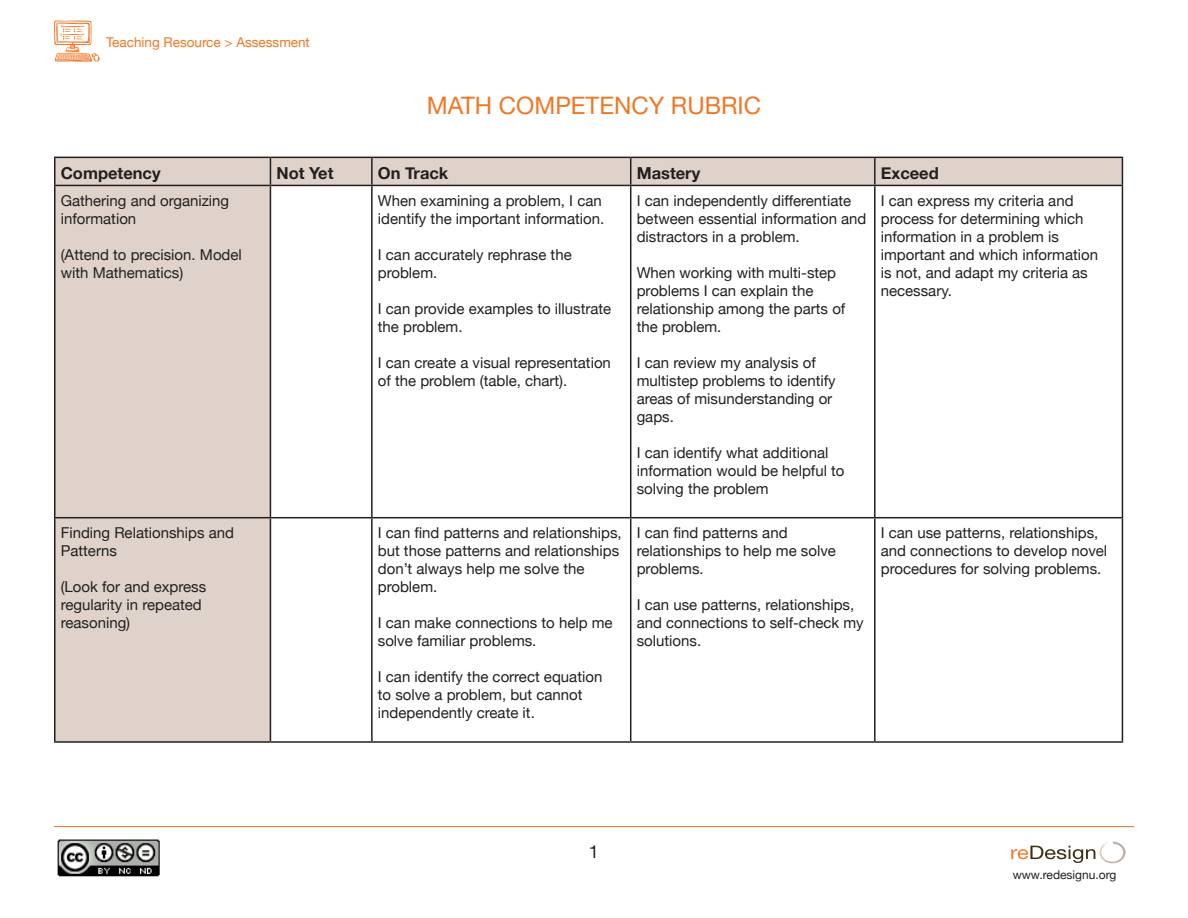
<style>
.page{position:relative;width:1188px;height:918px;background:#fff}
.page>*{position:absolute;margin:0;border:0;box-sizing:border-box;transform-origin:0 0}
.t1{font:24px "Helvetica Neue";color:#f07622}
.t2{font:18px "Helvetica Neue";color:#231f20}
.t3{font:700 16.5px "Helvetica Neue";color:#231f20}
.t4{font:15px/18px "Helvetica Neue";color:#231f20}
.t5{font:13.5px "Helvetica Neue";color:#f07622}
.t6{font:12px "Helvetica Neue";color:#231f20}
</style>
<div class="page">
<hr style="left:54px;top:826px;width:1080px;height:1px;background:#f07622">
<svg style="left:1011px;top:842px;width:115px;height:21px"></svg>
<img style="left:57px;top:839px;width:103px;height:38px">
<svg style="left:54px;top:20px;width:46px;height:42px"></svg>
<div style="left:56px;top:158px;width:214px;height:583px;background:#ded2cb"></div>
<hr style="left:54px;top:157px;width:216px;height:1px;background:#231f20">
<hr style="left:54px;top:158px;width:2px;height:27px;background:#231f20">
<svg style="left:270px;top:157px;width:853px;height:28px"></svg>
<hr style="left:54px;top:185px;width:216px;height:1px;background:#231f20">
<hr style="left:54px;top:186px;width:2px;height:331px;background:#231f20">
<hr style="left:270px;top:185px;width:102px;height:1px;background:#231f20">
<hr style="left:270px;top:186px;width:1px;height:331px;background:#231f20">
<hr style="left:372px;top:185px;width:259px;height:1px;background:#231f20">
<hr style="left:371px;top:186px;width:2px;height:331px;background:#231f20">
<hr style="left:631px;top:185px;width:244px;height:1px;background:#231f20">
<hr style="left:630px;top:186px;width:1px;height:331px;background:#231f20">
<hr style="left:875px;top:185px;width:248px;height:1px;background:#231f20">
<hr style="left:874px;top:186px;width:2px;height:331px;background:#231f20">
<hr style="left:1122px;top:186px;width:1px;height:331px;background:#231f20">
<hr style="left:54px;top:517px;width:216px;height:1px;background:#231f20">
<hr style="left:54px;top:518px;width:2px;height:223px;background:#231f20">
<hr style="left:270px;top:517px;width:102px;height:1px;background:#231f20">
<hr style="left:270px;top:518px;width:1px;height:223px;background:#231f20">
<hr style="left:372px;top:517px;width:259px;height:1px;background:#231f20">
<hr style="left:371px;top:518px;width:2px;height:223px;background:#231f20">
<hr style="left:631px;top:517px;width:244px;height:1px;background:#231f20">
<hr style="left:630px;top:518px;width:1px;height:223px;background:#231f20">
<hr style="left:875px;top:517px;width:248px;height:1px;background:#231f20">
<hr style="left:874px;top:518px;width:2px;height:223px;background:#231f20">
<hr style="left:1122px;top:518px;width:1px;height:223px;background:#231f20">
<hr style="left:54px;top:741px;width:216px;height:2px;background:#231f20">
<hr style="left:270px;top:741px;width:102px;height:2px;background:#231f20">
<hr style="left:372px;top:741px;width:259px;height:2px;background:#231f20">
<hr style="left:631px;top:741px;width:244px;height:2px;background:#231f20">
<hr style="left:875px;top:741px;width:248px;height:2px;background:#231f20">
<p class="t5" style="left:106px;top:34px;width:205px">Teaching Resource &gt; Assessment</p>
<p class="t1" style="left:427px;top:92px;width:336px">MATH COMPETENCY RUBRIC</p>
<p class="t3" style="left:61px;top:163px;width:101px">Competency</p>
<p class="t3" style="left:276px;top:163px;width:59px">Not Yet</p>
<p class="t3" style="left:378px;top:163px;width:72px">On Track</p>
<p class="t3" style="left:637px;top:163px;width:65px">Mastery</p>
<p class="t3" style="left:881px;top:163px;width:60px">Exceed</p>
<p class="t4" style="left:61px;top:191px;width:170px">Gathering and organizing information</p>
<p class="t4" style="left:61px;top:245px;width:183px">(Attend to precision. Model with Mathematics)</p>
<p class="t4" style="left:637px;top:191px;width:231px">I can independently differentiate between essential information and distractors in a problem.</p>
<p class="t4" style="left:637px;top:263px;width:210px">When working with multi-step problems I can explain the relationship among the parts of the problem.</p>
<p class="t4" style="left:637px;top:353px;width:200px">I can review my analysis of multistep problems to identify areas of misunderstanding or gaps.</p>
<p class="t4" style="left:637px;top:443px;width:209px">I can identify what additional information would be helpful to solving the problem</p>
<p class="t4" style="left:378px;top:191px;width:228px">When examining a problem, I can identify the important information.</p>
<p class="t4" style="left:378px;top:245px;width:195px">I can accurately rephrase the problem.</p>
<p class="t4" style="left:378px;top:299px;width:235px">I can provide examples to illustrate the problem.</p>
<p class="t4" style="left:378px;top:353px;width:235px">I can create a visual representation of the problem (table, chart).</p>
<p class="t4" style="left:881px;top:191px;width:219px">I can express my criteria and process for determining which information in a problem is important and which information is not, and adapt my criteria as necessary.</p>
<p class="t4" style="left:61px;top:523px;width:175px">Finding Relationships and<br>Patterns</p>
<p class="t4" style="left:61px;top:577px;width:147px">(Look for and express regularity in repeated reasoning)</p>
<p class="t4" style="left:378px;top:523px;width:245px">I can find patterns and relationships, but those patterns and relationships don’t always help me solve the problem.</p>
<p class="t4" style="left:378px;top:613px;width:236px">I can make connections to help me solve familiar problems.</p>
<p class="t4" style="left:378px;top:667px;width:226px">I can identify the correct equation to solve a problem, but cannot independently create it.</p>
<p class="t4" style="left:637px;top:523px;width:201px">I can find patterns and relationships to help me solve problems.</p>
<p class="t4" style="left:637px;top:595px;width:229px">I can use patterns, relationships, and connections to self-check my solutions.</p>
<p class="t4" style="left:881px;top:523px;width:228px">I can use patterns, relationships, and connections to develop novel procedures for solving problems.</p>
<p class="t2" style="left:589px;top:841px;width:12px">1</p>
<p class="t6" style="left:1013px;top:867px;width:105px">www.redesignu.org</p>
</div>
